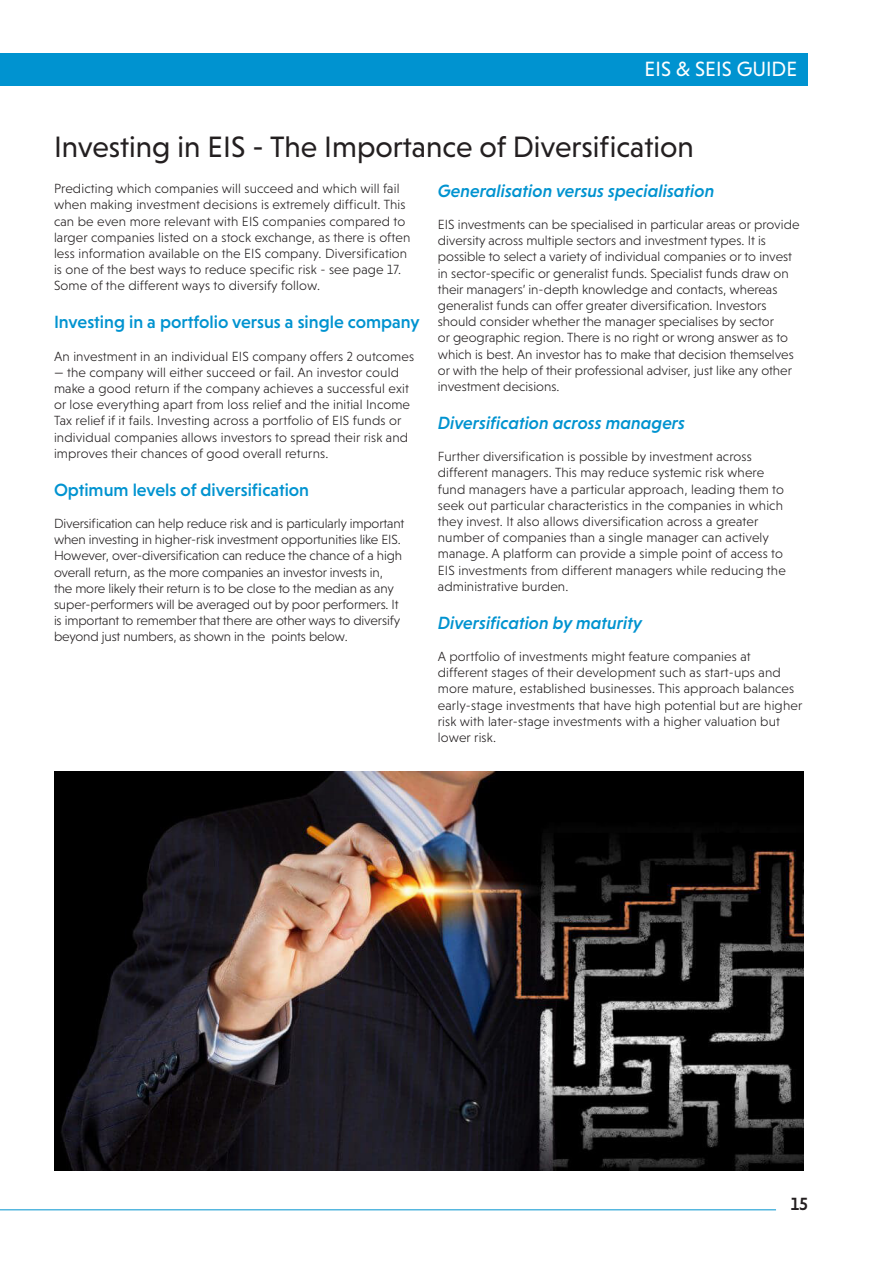
<style>
.page{position:relative;width:893px;height:1263px;background:#fff}
.page>*{position:absolute;margin:0;border:0;box-sizing:border-box;transform-origin:0 0}
.t1{font:30px "Niveau Grotesk";color:#231f20}
.t2{font:21px "Niveau Grotesk";color:#fff}
.t3{font:italic 500 18px "Niveau Grotesk";color:#0093d0}
.t4{font:500 18px "Niveau Grotesk";color:#0093d0}
.t5{font:500 18px "Niveau Grotesk";color:#231f20}
.t6{font:300 13.5px/16.2px "Niveau Grotesk";color:#231f20}
</style>
<div class="page">
<div style="left:0;top:53px;width:808px;height:33px;background:#0093d0"></div>
<hr style="left:0;top:1209px;width:776px;height:1px;background:#0093d0">
<img style="left:54px;top:771px;width:750px;height:399px">
<h2 class="t2" style="left:645px;top:57px;width:154px">EIS &amp; SEIS GUIDE</h2>
<h1 class="t1" style="left:54px;top:130px;width:641px">Investing in EIS - The Importance of Diversification</h1>
<p class="t6" style="left:54px;top:180px;width:358px">Predicting which companies will succeed and which will fail when making investment decisions is extremely difficult. This can be even more relevant with EIS companies compared to larger companies listed on a stock exchange, as there is often less information available on the EIS company. Diversification is one of the best ways to reduce specific risk - see page 17.<br>Some of the different ways to diversify follow.</p>
<h3 class="t4" style="left:54px;top:312px;width:367px">Investing in a portfolio versus a single company</h3>
<p class="t6" style="left:54px;top:348px;width:362px">An investment in an individual EIS company offers 2 outcomes</p>
<p class="t6" style="left:54px;top:364px;width:358px">— the company will either succeed or fail. An investor could make a good return if the company achieves a successful exit or lose everything apart from loss relief and the initial Income Tax relief if it fails. Investing across a portfolio of EIS funds or individual companies allows investors to spread their risk and improves their chances of good overall returns.</p>
<h3 class="t4" style="left:54px;top:479px;width:257px">Optimum levels of diversification</h3>
<p class="t6" style="left:54px;top:515px;width:352px">Diversification can help reduce risk and is particularly important when investing in higher-risk investment opportunities like EIS.<br>However, over-diversification can reduce the chance of a high overall return, as the more companies an investor invests in, the more likely their return is to be close to the median as any super-performers will be averaged out by poor performers. It is important to remember that there are other ways to diversify beyond just numbers, as shown in the points below.</p>
<h3 class="t3" style="left:438px;top:180px;width:278px">Generalisation versus specialisation</h3>
<p class="t6" style="left:438px;top:216px;width:363px">EIS investments can be specialised in particular areas or provide diversity across multiple sectors and investment types. It is possible to select a variety of individual companies or to invest in sector-specific or generalist funds. Specialist funds draw on their managers’ in-depth knowledge and contacts, whereas generalist funds can offer greater diversification. Investors should consider whether the manager specialises by sector<br>or geographic region. There is no right or wrong answer as to which is best. An investor has to make that decision themselves or with the help of their professional adviser, just like any other investment decisions.</p>
<h3 class="t3" style="left:438px;top:412px;width:249px">Diversification across managers</h3>
<p class="t6" style="left:438px;top:448px;width:349px">Further diversification is possible by investment across different managers. This may reduce systemic risk where fund managers have a particular approach, leading them to seek out particular characteristics in the companies in which they invest. It also allows diversification across a greater number of companies than a single manager can actively manage. A platform can provide a simple point of access to EIS investments from different managers while reducing the administrative burden.</p>
<h3 class="t3" style="left:438px;top:612px;width:206px">Diversification by maturity</h3>
<p class="t6" style="left:438px;top:648px;width:366px">A portfolio of investments might feature companies at different stages of their development such as start-ups and more mature, established businesses. This approach balances early-stage investments that have high potential but are higher risk with later-stage investments with a higher valuation but lower risk.</p>
<h3 class="t5" style="left:791px;top:1194px;width:19px">15</h3>
</div>
